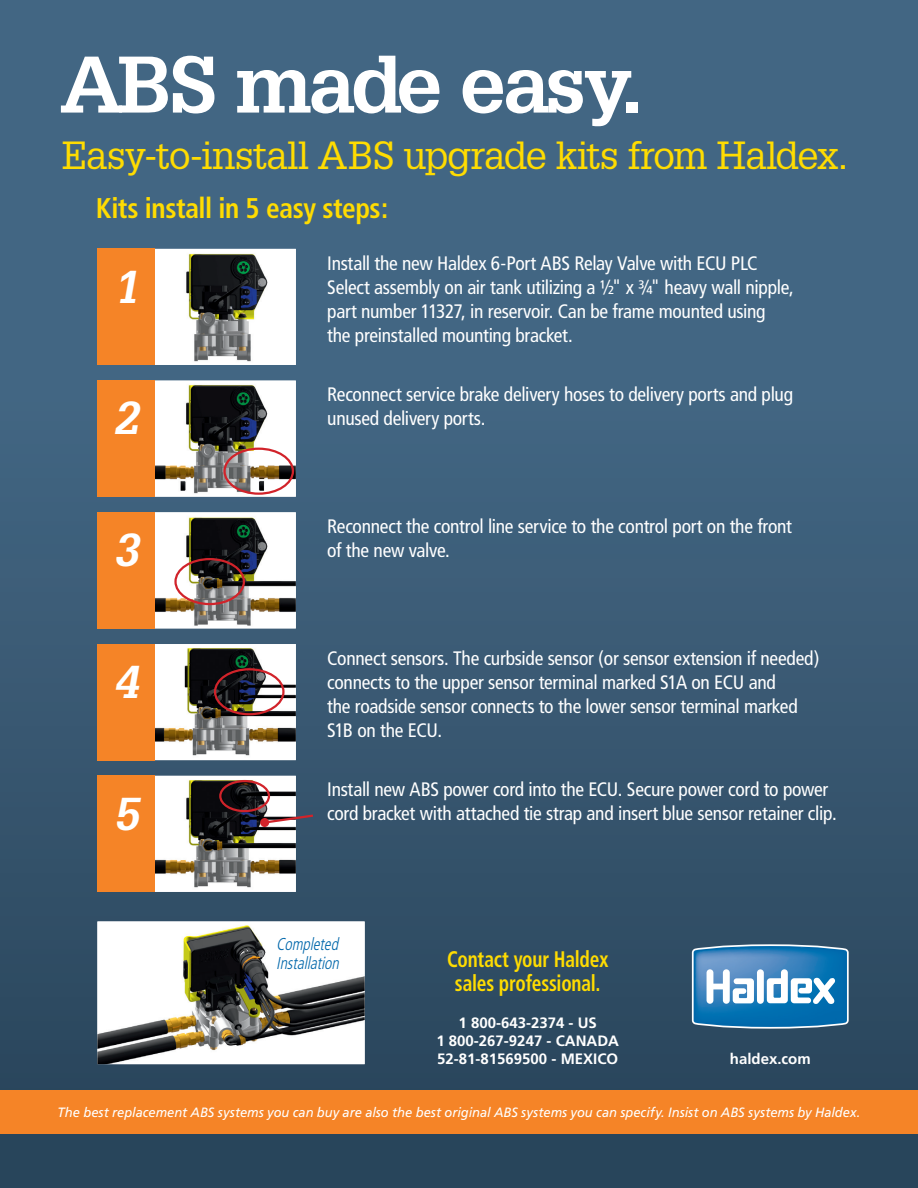
<style>
.page{position:relative;width:918px;height:1188px;background:#fff}
.page>*{position:absolute;margin:0;border:0;box-sizing:border-box;transform-origin:0 0}
.t1{font:700 78.15px "Glypha";letter-spacing:-.05em;color:#fff;scale:1.05 1}
.t2{font:italic 700 45px "Glypha";color:#fff}
.t3{font:38.4px "Glypha";letter-spacing:-.025em;color:#ffdc01}
.t4{font:700 condensed 28.5px "Frutiger";letter-spacing:-.015em;color:#ffdc01;scale:.96 1}
.t5{font:700 condensed 22.5px/24px "Frutiger";letter-spacing:-.01em;color:#ffdc01;text-align:center;scale:.86 1}
.t6{font:condensed 19.5px/24px "Frutiger";letter-spacing:-.015em;color:#fff}
.t7{font:italic 300 condensed 17.25px/18.9px "Frutiger";color:#0067aa;scale:.92 1}
.t8{font:700 15px/18px "Frutiger";color:#fff}
.t9{font:italic 13.5px "Frutiger";color:#fff;scale:.96 1}
</style>
<div class="page">
<div style="left:0;top:0;width:918px;height:1188px;background:linear-gradient(to bottom,#486e8d,#2d485d)"></div>
<div style="left:0;top:1091px;width:918px;height:43px;background:#f58427"></div>
<img style="left:97px;top:922px;width:268px;height:142px">
<svg style="left:692px;top:944px;width:157px;height:85px"></svg>
<img style="left:155px;top:249px;width:141px;height:116px">
<div style="left:97px;top:249px;width:58px;height:116px;background:#f58427"></div>
<img style="left:155px;top:381px;width:141px;height:116px">
<div style="left:223px;top:448px;width:71px;height:47px;border:2px solid #d1232a;border-radius:50%"></div>
<div style="left:97px;top:381px;width:58px;height:116px;background:#f58427"></div>
<img style="left:155px;top:512px;width:141px;height:116px">
<div style="left:174px;top:558px;width:71px;height:47px;border:2px solid #d1232a;border-radius:50%"></div>
<div style="left:97px;top:512px;width:58px;height:116px;background:#f58427"></div>
<img style="left:155px;top:644px;width:141px;height:116px">
<div style="left:214px;top:668px;width:71px;height:47px;border:2px solid #d1232a;border-radius:50%"></div>
<div style="left:97px;top:644px;width:58px;height:116px;background:#f58427"></div>
<svg style="left:155px;top:776px;width:161px;height:116px"></svg>
<div style="left:260px;top:818px;width:9px;height:9px;background:#d1232a;border-radius:50%"></div>
<div style="left:97px;top:776px;width:58px;height:116px;background:#f58427"></div>
<p class="t1" style="left:60px;top:36px;width:558px">ABS made easy.</p>
<p class="t3" style="left:62px;top:132px;width:788px">Easy-to-install ABS upgrade kits from Haldex.</p>
<p class="t4" style="left:96px;top:192px;width:306px">Kits install in 5 easy steps:</p>
<p class="t2" style="left:114px;top:259px;width:27px">1</p>
<p class="t2" style="left:114px;top:390px;width:27px">2</p>
<p class="t2" style="left:114px;top:522px;width:27px">3</p>
<p class="t2" style="left:114px;top:654px;width:27px">4</p>
<p class="t2" style="left:114px;top:786px;width:27px">5</p>
<p class="t6" style="left:327px;top:251px;width:468px">Install the new Haldex 6-Port ABS Relay Valve with ECU PLC Select assembly on air tank utilizing a ½" x ¾" heavy wall nipple, part number 11327, in reservoir. Can be frame mounted using the preinstalled mounting bracket.</p>
<p class="t6" style="left:327px;top:383px;width:467px">Reconnect service brake delivery hoses to delivery ports and plug unused delivery ports.</p>
<p class="t6" style="left:327px;top:514px;width:466px">Reconnect the control line service to the control port on the front of the new valve.</p>
<p class="t6" style="left:327px;top:646px;width:494px">Connect sensors. The curbside sensor (or sensor extension if needed) connects to the upper sensor terminal marked S1A on ECU and<br>the roadside sensor connects to the lower sensor terminal marked S1B on the ECU.</p>
<p class="t6" style="left:327px;top:778px;width:511px">Install new ABS power cord into the ECU. Secure power cord to power cord bracket with attached tie strap and insert blue sensor retainer clip.</p>
<p class="t7" style="left:276px;top:935px;width:74px">Completed<br>Installation</p>
<p class="t5" style="left:447px;top:947px;width:189px">Contact your Haldex sales professional.</p>
<p class="t8" style="left:459px;top:1014px;width:140px">1 800-643-2374 - US</p>
<p class="t8" style="left:436px;top:1032px;width:184px">1 800-267-9247 - CANADA<br>52-81-81569500 - MEXICO</p>
<p class="t8" style="left:730px;top:1050px;width:82px">haldex.com</p>
<p class="t9" style="left:58px;top:1105px;width:838px">The best replacement ABS systems you can buy are also the best original ABS systems you can specify. Insist on ABS systems by Haldex.</p>
</div>
